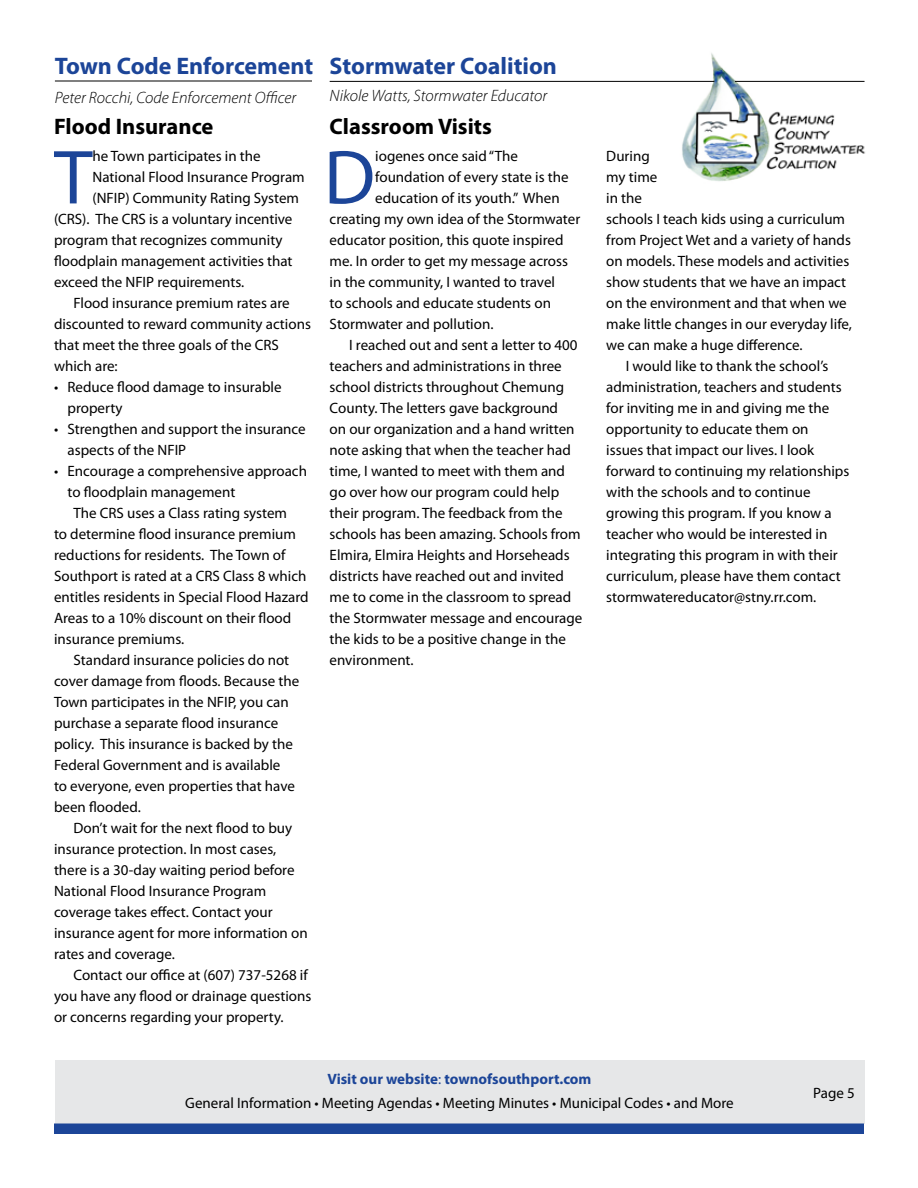
<style>
.page{position:relative;width:918px;height:1188px;background:#fff}
.page>*{position:absolute;margin:0;border:0;box-sizing:border-box;transform-origin:0 0}
.t1{font:77.25px "Myriad Pro";color:#1c4598}
.t2{font:700 24px "Myriad Pro";color:#1c4598}
.t3{font:700 22.5px "Myriad Pro";color:#000}
.t4{font:italic 300 16.5px "Myriad Pro";color:#000}
.t5{font:15px/21px "Myriad Pro";color:#000}
.s1{font-weight:700;color:#1c4598}
.s2{color:#1c4598}
</style>
<div class="page">
<div style="left:55px;top:1061px;width:810px;height:63px;background:#e6e7e8"></div>
<div style="left:54px;top:1124px;width:810px;height:10px;background:#1c4598"></div>
<hr style="left:55px;top:81px;width:257px;height:1px;background:#000">
<img style="left:669px;top:53px;width:196px;height:128px">
<hr style="left:330px;top:81px;width:384px;height:1px;background:#000">
<hr style="left:735px;top:81px;width:130px;height:1px;background:#000">
<h2 class="t2" style="left:55px;top:51px;width:260px">Town Code Enforcement</h2>
<p class="t4" style="left:55px;top:87px;width:243px">Peter Rocchi, Code Enforcement Officer</p>
<h3 class="t3" style="left:54px;top:111px;width:161px">Flood Insurance</h3>
<h1 class="t1" style="left:54px;top:130px;width:40px">T</h1>
<p class="t5" style="left:92px;top:146px;width:170px">he Town participates in the</p>
<p class="t5" style="left:92px;top:167px;width:214px">National Flood Insurance Program</p>
<p class="t5" style="left:92px;top:188px;width:208px">(NFIP) Community Rating System</p>
<p class="t5" style="left:54px;top:209px;width:240px">(CRS). The CRS is a voluntary incentive</p>
<p class="t5" style="left:54px;top:230px;width:230px">program that recognizes community</p>
<p class="t5" style="left:54px;top:251px;width:240px">floodplain management activities that</p>
<p class="t5" style="left:54px;top:272px;width:192px">exceed the NFIP requirements.</p>
<p class="t5" style="left:74px;top:293px;width:218px">Flood insurance premium rates are</p>
<p class="t5" style="left:54px;top:314px;width:258px">discounted to reward community actions</p>
<p class="t5" style="left:54px;top:335px;width:226px">that meet the three goals of the CRS</p>
<p class="t5" style="left:54px;top:356px;width:65px">which are:</p>
<p class="t5" style="left:68px;top:377px;width:216px;text-indent:-14px">• Reduce flood damage to insurable property</p>
<p class="t5" style="left:68px;top:419px;width:240px;text-indent:-14px">• Strengthen and support the insurance aspects of the NFIP</p>
<p class="t5" style="left:54px;top:461px;width:255px">• Encourage a comprehensive approach</p>
<p class="t5" style="left:68px;top:482px;width:169px">to floodplain management</p>
<p class="t5" style="left:74px;top:503px;width:215px">The CRS uses a Class rating system</p>
<p class="t5" style="left:54px;top:524px;width:243px">to determine flood insurance premium</p>
<p class="t5" style="left:54px;top:545px;width:233px">reductions for residents. The Town of</p>
<p class="t5" style="left:54px;top:566px;width:254px">Southport is rated at a CRS Class 8 which</p>
<p class="t5" style="left:54px;top:587px;width:256px">entitles residents in Special Flood Hazard</p>
<p class="t5" style="left:54px;top:608px;width:239px">Areas to a 10% discount on their flood</p>
<p class="t5" style="left:54px;top:629px;width:132px">insurance premiums.</p>
<p class="t5" style="left:74px;top:650px;width:217px">Standard insurance policies do not</p>
<p class="t5" style="left:54px;top:671px;width:247px">cover damage from floods. Because the</p>
<p class="t5" style="left:54px;top:692px;width:236px">Town participates in the NFIP, you can</p>
<p class="t5" style="left:54px;top:713px;width:226px">purchase a separate flood insurance</p>
<p class="t5" style="left:54px;top:734px;width:240px">policy. This insurance is backed by the</p>
<p class="t5" style="left:54px;top:755px;width:228px">Federal Government and is available</p>
<p class="t5" style="left:54px;top:776px;width:242px">to everyone, even properties that have</p>
<p class="t5" style="left:54px;top:797px;width:88px">been flooded.</p>
<p class="t5" style="left:74px;top:818px;width:220px">Don’t wait for the next flood to buy</p>
<p class="t5" style="left:54px;top:839px;width:224px">insurance protection. In most cases,</p>
<p class="t5" style="left:54px;top:860px;width:242px">there is a 30-day waiting period before</p>
<p class="t5" style="left:54px;top:881px;width:214px">National Flood Insurance Program</p>
<p class="t5" style="left:54px;top:902px;width:220px">coverage takes effect. Contact your</p>
<p class="t5" style="left:54px;top:923px;width:255px">insurance agent for more information on</p>
<p class="t5" style="left:54px;top:944px;width:122px">rates and coverage.</p>
<p class="t5" style="left:74px;top:965px;width:236px">Contact our office at (607) 737-5268 if</p>
<p class="t5" style="left:54px;top:986px;width:259px">you have any flood or drainage questions</p>
<p class="t5" style="left:54px;top:1007px;width:231px">or concerns regarding your property.</p>
<h2 class="t2" style="left:330px;top:51px;width:229px">Stormwater Coalition</h2>
<p class="t4" style="left:330px;top:85px;width:219px">Nikole Watts, Stormwater Educator</p>
<h3 class="t3" style="left:330px;top:111px;width:164px">Classroom Visits</h3>
<h1 class="t1" style="left:324px;top:130px;width:53px">D</h1>
<p class="t5" style="left:375px;top:146px;width:144px">iogenes once said “The</p>
<p class="t5" style="left:375px;top:167px;width:195px">foundation of every state is the</p>
<p class="t5" style="left:375px;top:188px;width:186px">education of its youth.” When</p>
<p class="t5" style="left:330px;top:209px;width:252px">creating my own idea of the Stormwater</p>
<p class="t5" style="left:330px;top:230px;width:235px">educator position, this quote inspired</p>
<p class="t5" style="left:330px;top:251px;width:240px">me. In order to get my message across</p>
<p class="t5" style="left:330px;top:272px;width:227px">in the community, I wanted to travel</p>
<p class="t5" style="left:330px;top:293px;width:223px">to schools and educate students on</p>
<p class="t5" style="left:330px;top:314px;width:165px">Stormwater and pollution.</p>
<p class="t5" style="left:349px;top:335px;width:230px">I reached out and sent a letter to 400</p>
<p class="t5" style="left:330px;top:356px;width:234px">teachers and administrations in three</p>
<p class="t5" style="left:330px;top:377px;width:236px">school districts throughout Chemung</p>
<p class="t5" style="left:330px;top:398px;width:230px">County. The letters gave background</p>
<p class="t5" style="left:330px;top:419px;width:246px">on our organization and a hand written</p>
<p class="t5" style="left:330px;top:440px;width:243px">note asking that when the teacher had</p>
<p class="t5" style="left:330px;top:461px;width:237px">time, I wanted to meet with them and</p>
<p class="t5" style="left:330px;top:482px;width:231px">go over how our program could help</p>
<p class="t5" style="left:330px;top:503px;width:235px">their program. The feedback from the</p>
<p class="t5" style="left:330px;top:524px;width:253px">schools has been amazing. Schools from</p>
<p class="t5" style="left:330px;top:545px;width:242px">Elmira, Elmira Heights and Horseheads</p>
<p class="t5" style="left:330px;top:566px;width:236px">districts have reached out and invited</p>
<p class="t5" style="left:330px;top:587px;width:243px">me to come in the classroom to spread</p>
<p class="t5" style="left:330px;top:608px;width:254px">the Stormwater message and encourage</p>
<p class="t5" style="left:330px;top:629px;width:238px">the kids to be a positive change in the</p>
<p class="t5" style="left:330px;top:650px;width:85px">environment.</p>
<p class="t5" style="left:606px;top:146px;width:45px">During</p>
<p class="t5" style="left:606px;top:167px;width:53px">my time</p>
<p class="t5" style="left:606px;top:188px;width:37px">in the</p>
<p class="t5" style="left:606px;top:209px;width:240px">schools I teach kids using a curriculum</p>
<p class="t5" style="left:606px;top:230px;width:246px">from Project Wet and a variety of hands</p>
<p class="t5" style="left:606px;top:251px;width:245px">on models. These models and activities</p>
<p class="t5" style="left:606px;top:272px;width:241px">show students that we have an impact</p>
<p class="t5" style="left:606px;top:293px;width:242px">on the environment and that when we</p>
<p class="t5" style="left:606px;top:314px;width:247px">make little changes in our everyday life,</p>
<p class="t5" style="left:606px;top:335px;width:198px">we can make a huge difference.</p>
<p class="t5" style="left:626px;top:356px;width:204px">I would like to thank the school’s</p>
<p class="t5" style="left:606px;top:377px;width:237px">administration, teachers and students</p>
<p class="t5" style="left:606px;top:398px;width:225px">for inviting me in and giving me the</p>
<p class="t5" style="left:606px;top:419px;width:204px">opportunity to educate them on</p>
<p class="t5" style="left:606px;top:440px;width:209px">issues that impact our lives. I look</p>
<p class="t5" style="left:606px;top:461px;width:245px">forward to continuing my relationships</p>
<p class="t5" style="left:606px;top:482px;width:206px">with the schools and to continue</p>
<p class="t5" style="left:606px;top:503px;width:227px">growing this program. If you know a</p>
<p class="t5" style="left:606px;top:524px;width:223px">teacher who would be interested in</p>
<p class="t5" style="left:606px;top:545px;width:233px">integrating this program in with their</p>
<p class="t5" style="left:606px;top:566px;width:236px">curriculum, please have them contact</p>
<p class="t5" style="left:606px;top:587px;width:212px">stormwatereducator@stny.rr.com.</p>
<p class="t5" style="left:185px;top:1066px;width:550px;line-height:24px;text-align:center"><span class="s1">Visit our website</span><span class="s2">:</span> <span class="s1">townofsouthport.com<br></span>General Information • Meeting Agendas • Meeting Minutes • Municipal Codes • and More</p>
<p class="t5" style="left:813px;top:1083px;width:43px">Page 5</p>
</div>
